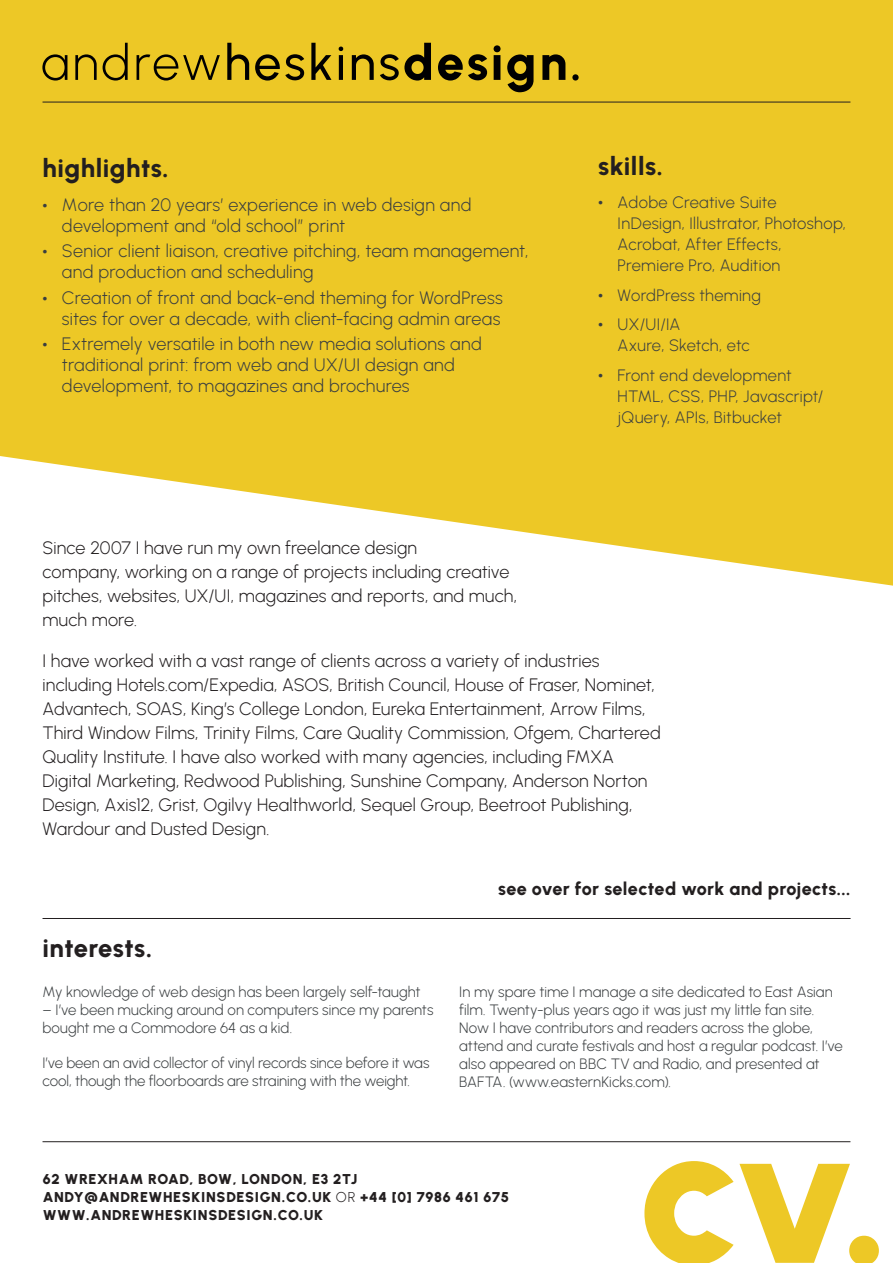
<style>
.page{position:relative;width:893px;height:1263px;background:#fff}
.page>*{position:absolute;margin:0;border:0;box-sizing:border-box;transform-origin:0 0}
.t1{font:900 198px "Urbanist";color:#edc826}
.t2{font:800 25.5px "Urbanist";letter-spacing:.015em;color:#231f20}
.t3{font:18px/24px "Urbanist";letter-spacing:.01em;color:#231f20}
.t4{font:18px/21px "Urbanist";letter-spacing:.02em;color:#3a3e40}
.t5{font:800 18px "Urbanist";letter-spacing:.02em;color:#231f20}
.t6{font:16.5px/21px "Urbanist";letter-spacing:.02em;color:#3a3e40}
.t7{font:15px/18px "Urbanist";letter-spacing:.005em;color:#3a3e40}
.t8{font:900 14.25px/18px "Urbanist";letter-spacing:.05em;color:#231f20}
.s1{font-weight:900}
.s2{font-weight:900;font-size:18px}
.s3{font-weight:400}
</style>
<div class="page">
<svg style="left:0;top:0;width:893px;height:586px;background:#eece3e"></svg>
<hr style="left:43px;top:102px;width:807px;height:1px;background:#231f20">
<hr style="left:43px;top:1141px;width:807px;height:1px;background:#231f20">
<hr style="left:43px;top:918px;width:808px;height:1px;background:#231f20">
<svg style="left:42px;top:54px;width:25px;height:27px"></svg>
<svg style="left:75px;top:54px;width:22px;height:26px"></svg>
<svg style="left:103px;top:43px;width:25px;height:38px"></svg>
<svg style="left:137px;top:54px;width:83px;height:27px;background:#b2961c"></svg>
<svg style="left:227px;top:43px;width:22px;height:37px"></svg>
<svg style="left:255px;top:54px;width:49px;height:27px"></svg>
<svg style="left:311px;top:43px;width:20px;height:37px"></svg>
<svg style="left:339px;top:47px;width:4px;height:33px"></svg>
<svg style="left:352px;top:54px;width:22px;height:26px"></svg>
<svg style="left:380px;top:43px;width:51px;height:38px;background:#8e7717"></svg>
<svg style="left:438px;top:54px;width:49px;height:27px"></svg>
<svg style="left:494px;top:45px;width:7px;height:35px"></svg>
<svg style="left:507px;top:54px;width:27px;height:38px"></svg>
<svg style="left:542px;top:54px;width:23px;height:26px"></svg>
<svg style="left:572px;top:74px;width:7px;height:7px"></svg>
<h2 class="t2" style="left:43px;top:152px;width:128px">highlights.</h2>
<p class="t4" style="left:62px;top:194px;width:411px;text-indent:-19px"><span class="s1">•</span> More than 20 years’ experience in web design and development and “old school” print</p>
<p class="t4" style="left:62px;top:240px;width:468px;text-indent:-19px"><span class="s1">•</span> Senior client liaison, creative pitching, team management, and production and scheduling</p>
<p class="t4" style="left:43px;top:286px;width:462px;text-align:right"><span class="s1">•</span> Creation of front and back-end theming for WordPress sites for over a decade, with client-facing admin areas</p>
<p class="t4" style="left:62px;top:333px;width:421px;text-indent:-19px"><span class="s1">•</span> Extremely versatile in both new media solutions and traditional print: from web and UX/UI design and development, to magazines and brochures</p>
<h2 class="t2" style="left:598px;top:149px;width:66px">skills.</h2>
<p class="t6" style="left:618px;top:192px;width:230px;text-indent:-19px"><span class="s2">•</span> Adobe Creative Suite<br>InDesign, Illustrator, Photoshop,<br>Acrobat, After Effects,<br>Premiere Pro, Audition</p>
<p class="t6" style="left:598px;top:284px;width:164px"><span class="s2">•</span> WordPress theming</p>
<p class="t6" style="left:618px;top:314px;width:134px;text-indent:-19px"><span class="s2">•</span> UX/UI/IA<br>Axure, Sketch, etc</p>
<p class="t6" style="left:618px;top:364px;width:207px;text-indent:-19px"><span class="s2">•</span> Front end development<br>HTML, CSS, PHP, Javascript/ jQuery, APIs, Bitbucket</p>
<p class="t3" style="left:43px;top:535px;width:476px">Since 2007 I have run my own freelance design<br>company, working on a range of projects including creative pitches, websites, UX/UI, magazines and reports, and much, much more.</p>
<p class="t3" style="left:43px;top:648px;width:620px">I have worked with a vast range of clients across a variety of industries including Hotels.com/Expedia, ASOS, British Council, House of Fraser, Nominet, Advantech, SOAS, King’s College London, Eureka Entertainment, Arrow Films, Third Window Films, Trinity Films, Care Quality Commission, Ofgem, Chartered Quality Institute. I have also worked with many agencies, including FMXA Digital Marketing, Redwood Publishing, Sunshine Company, Anderson Norton Design, Axis12, Grist, Ogilvy Healthworld, Sequel Group, Beetroot Publishing, Wardour and Dusted Design.</p>
<h2 class="t2" style="left:43px;top:932px;width:111px">interests.</h2>
<p class="t7" style="left:43px;top:982px;width:380px">My knowledge of web design has been largely self-taught</p>
<p class="t7" style="left:43px;top:1000px;width:392px">– I’ve been mucking around on computers since my parents bought me a Commodore 64 as a kid.</p>
<p class="t7" style="left:43px;top:1053px;width:388px">I’ve been an avid collector of vinyl records since before it was cool, though the floorboards are straining with the weight.</p>
<p class="t5" style="left:498px;top:877px;width:354px">see over for selected work and projects...</p>
<p class="t7" style="left:459px;top:982px;width:385px">In my spare time I manage a site dedicated to East Asian film. Twenty-plus years ago it was just my little fan site.<br>Now I have contributors and readers across the globe, attend and curate festivals and host a regular podcast. I’ve also appeared on BBC TV and Radio, and presented at BAFTA. (www.easternKicks.com).</p>
<p class="t8" style="left:43px;top:1169px;width:468px">62 WREXHAM ROAD, BOW, LONDON, E3 2TJ<br>ANDY@ANDREWHESKINSDESIGN.CO.UK <span class="s3">OR</span> +44 [0] 7986 461 675<br>WWW.ANDREWHESKINSDESIGN.CO.UK</p>
<h1 class="t1" style="left:638px;top:1064px;width:254px">cv.</h1>
</div>
